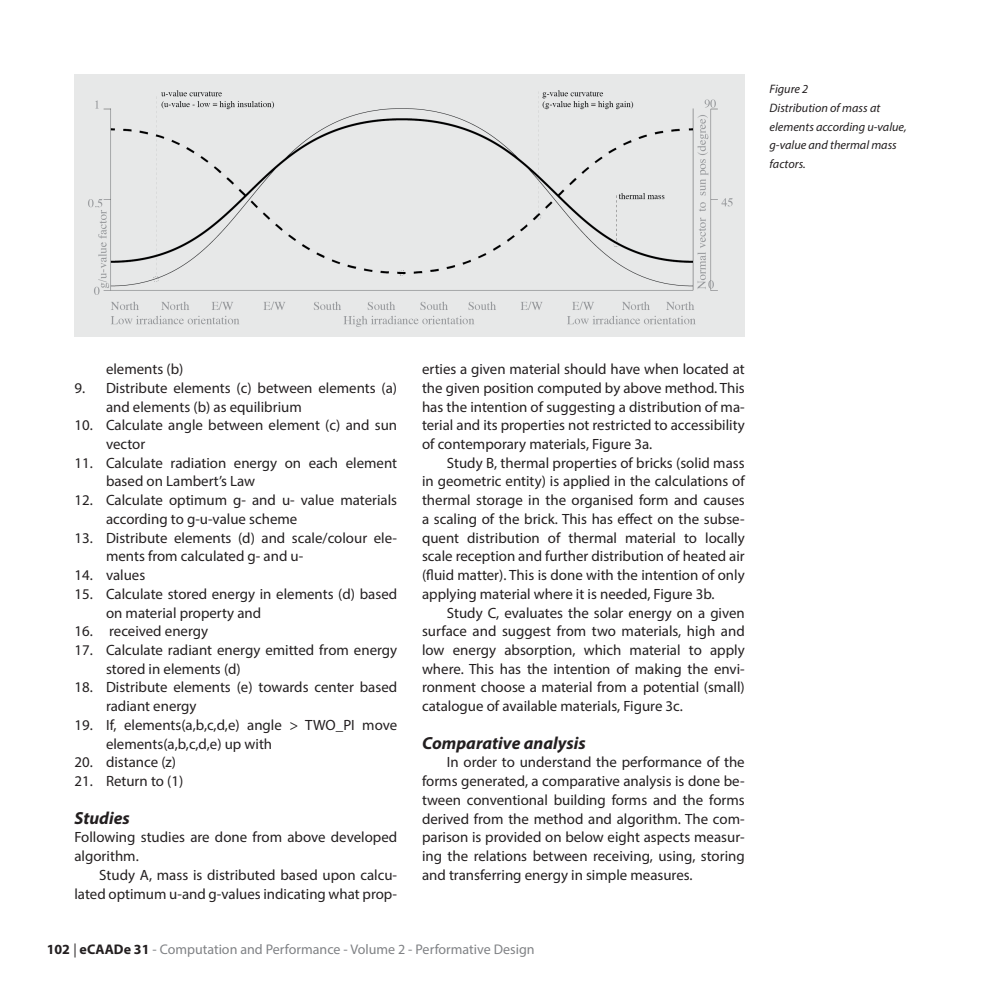
<style>
.page{position:relative;width:993px;height:993px;background:#fff}
.page>*{position:absolute;margin:0;border:0;box-sizing:border-box;transform-origin:0 0}
.Heading_2{font:italic 700 17.5px "Myriad Pro";color:#231f20}
.Paragraph{font:14.88px/18.7px "Myriad Pro";color:#231f20}
.Paragraph_First{font:14.88px/18.7px "Myriad Pro";color:#231f20}
.t1{font:14px "Myriad Pro";color:#808285}
.Captions{font:italic 12.25px/18.7px "Myriad Pro";color:#231f20}
.s1{font-weight:700;color:#231f20}
.s2{color:#231f20}
</style>
<div class="page">
<div style="left:74px;top:74px;width:670px;height:262px;background:#e7e8e8"></div>
<p class="Captions" style="left:769px;top:79px;width:138px">Figure 2<br>Distribution of mass at elements according u-value, g-value and thermal mass factors.</p>
<p class="Paragraph" style="left:106px;top:359px;width:79px">elements (b)</p>
<p class="Paragraph" style="left:106px;top:378px;width:292px;text-indent:-32px">9. Distribute elements (c) between elements (a) and elements (b) as equilibrium</p>
<p class="Paragraph" style="left:106px;top:415px;width:292px;text-indent:-32px">10. Calculate angle between element (c) and sun vector</p>
<p class="Paragraph" style="left:106px;top:453px;width:292px;text-indent:-32px">11. Calculate radiation energy on each element based on Lambert’s Law</p>
<p class="Paragraph" style="left:106px;top:490px;width:292px;text-indent:-32px">12. Calculate optimum g- and u- value materials according to g-u-value scheme</p>
<p class="Paragraph" style="left:106px;top:528px;width:292px;text-indent:-32px">13. Distribute elements (d) and scale/colour ele&shy;ments from calculated g- and u-</p>
<p class="Paragraph" style="left:74px;top:565px;width:72px">14. values</p>
<p class="Paragraph" style="left:106px;top:584px;width:292px;text-indent:-32px">15. Calculate stored energy in elements (d) based on material property and</p>
<p class="Paragraph" style="left:74px;top:621px;width:135px">16. received energy</p>
<p class="Paragraph" style="left:106px;top:640px;width:292px;text-indent:-32px">17. Calculate radiant energy emitted from energy stored in elements (d)</p>
<p class="Paragraph" style="left:106px;top:677px;width:292px;text-indent:-32px">18. Distribute elements (e) towards center based radiant energy</p>
<p class="Paragraph" style="left:106px;top:715px;width:292px;text-indent:-32px">19. If, elements(a,b,c,d,e) angle &gt; TWO_PI move elements(a,b,c,d,e) up with</p>
<p class="Paragraph" style="left:74px;top:752px;width:103px">20. distance (z)</p>
<p class="Paragraph" style="left:74px;top:771px;width:110px">21. Return to (1)</p>
<p class="Heading_2" style="left:74px;top:806px;width:57px">Studies</p>
<p class="Paragraph_First" style="left:74px;top:827px;width:324px">Following studies are done from above developed algorithm.</p>
<p class="Paragraph" style="left:74px;top:864px;width:324px;text-align:right">Study A, mass is distributed based upon calcu&shy;lated optimum u-and g-values indicating what prop-</p>
<p class="Paragraph" style="left:422px;top:359px;width:324px;text-align:justify">erties a given material should have when located at the given position computed by above method. This has the intention of suggesting a distribution of ma&shy;terial and its properties not restricted to accessibility of contemporary materials, Figure 3a.</p>
<p class="Paragraph" style="left:422px;top:453px;width:324px;text-align:justify;text-indent:25px">Study B, thermal properties of bricks (solid mass in geometric entity) is applied in the calculations of thermal storage in the organised form and causes a scaling of the brick. This has effect on the subse&shy;quent distribution of thermal material to locally scale reception and further distribution of heated air (fluid matter). This is done with the intention of only applying material where it is needed, Figure 3b.</p>
<p class="Paragraph" style="left:422px;top:602px;width:324px;text-align:justify;text-indent:25px">Study C, evaluates the solar energy on a given surface and suggest from two materials, high and low energy absorption, which material to apply where. This has the intention of making the envi&shy;ronment choose a material from a potential (small) catalogue of available materials, Figure 3c.</p>
<p class="Heading_2" style="left:422px;top:731px;width:165px">Comparative analysis</p>
<p class="Paragraph" style="left:422px;top:752px;width:324px;text-align:justify;text-indent:25px">In order to understand the performance of the forms generated, a comparative analysis is done be&shy;tween conventional building forms and the forms derived from the method and algorithm. The com&shy;parison is provided on below eight aspects measur&shy;ing the relations between receiving, using, storing and transferring energy in simple measures.</p>
<p class="t1" style="left:47px;top:940px;width:489px"><span class="s1">102</span> <span class="s2">|</span> <span class="s1">eCAADe 31</span> - Computation and Performance - Volume 2 - Performative Design</p>
</div>
